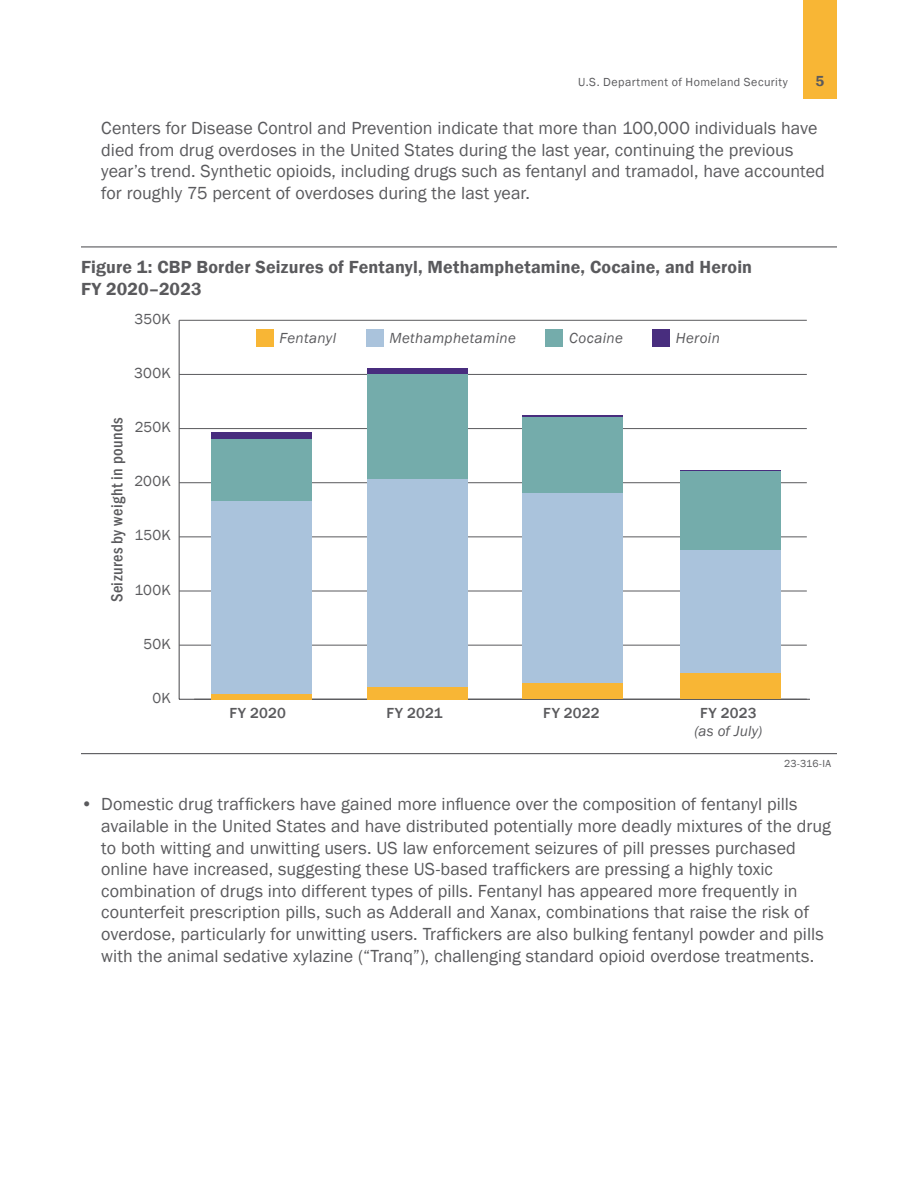
<style>
.page{position:relative;width:918px;height:1188px;background:#fff}
.page>*{position:absolute;margin:0;border:0;box-sizing:border-box;transform-origin:0 0}
.t1{font:18px/21.6px "Franklin Gothic";color:#5a5a5d}
.t2{font:600 18px/21.6px "Franklin Gothic";letter-spacing:.01em;color:#5a5a5d}
.t3{font:500 condensed 16.5px "Franklin Gothic";letter-spacing:.025em;color:#5a5a5d}
.t4{font:italic 15px "Franklin Gothic";letter-spacing:.025em;color:#5a5a5d}
.t5{font:15px "Franklin Gothic";letter-spacing:.015em;color:#5a5a5d}
.t6{font:500 15px "Franklin Gothic";letter-spacing:.015em;color:#5a5a5d}
.t7{font:600 15px "Franklin Gothic";color:#5a5a5d}
.t8{font:12px "Franklin Gothic";letter-spacing:.035em;color:#5a5a5d}
.t9{font:10.5px "Franklin Gothic";letter-spacing:.01em;color:#5a5a5d}
</style>
<div class="page">
<hr style="left:81px;top:753px;width:351px;height:1px;background:#5a5a5d">
<hr style="left:432px;top:753px;width:405px;height:1px;background:#5a5a5d">
<hr style="left:81px;top:246px;width:351px;height:1px;background:#5a5a5d">
<hr style="left:432px;top:246px;width:405px;height:1px;background:#5a5a5d">
<hr style="left:194px;top:699px;width:616px;height:1px;background:#5a5a5d">
<hr style="left:179px;top:320px;width:1px;height:379px;background:#5a5a5d">
<hr style="left:179px;top:699px;width:628px;height:1px;background:#5a5a5d">
<hr style="left:179px;top:645px;width:628px;height:1px;background:#5a5a5d">
<hr style="left:179px;top:591px;width:628px;height:1px;background:#5a5a5d">
<hr style="left:179px;top:537px;width:628px;height:1px;background:#5a5a5d">
<hr style="left:179px;top:482px;width:628px;height:1px;background:#5a5a5d">
<hr style="left:179px;top:428px;width:628px;height:1px;background:#5a5a5d">
<hr style="left:179px;top:374px;width:628px;height:1px;background:#5a5a5d">
<hr style="left:179px;top:320px;width:628px;height:1px;background:#5a5a5d">
<div style="left:212px;top:433px;width:100px;height:6px;background:#482d7e"></div>
<div style="left:367px;top:368px;width:101px;height:6px;background:#482d7e"></div>
<hr style="left:522px;top:415px;width:101px;height:2px;background:#482d7e">
<hr style="left:680px;top:470px;width:101px;height:2px;background:#482d7e">
<div style="left:212px;top:439px;width:100px;height:63px;background:#74acab"></div>
<div style="left:367px;top:374px;width:101px;height:105px;background:#74acab"></div>
<div style="left:522px;top:417px;width:101px;height:76px;background:#74acab"></div>
<div style="left:680px;top:472px;width:101px;height:78px;background:#74acab"></div>
<div style="left:212px;top:502px;width:100px;height:192px;background:#aac3dc"></div>
<div style="left:367px;top:479px;width:101px;height:208px;background:#aac3dc"></div>
<div style="left:522px;top:493px;width:101px;height:190px;background:#aac3dc"></div>
<div style="left:680px;top:550px;width:101px;height:124px;background:#aac3dc"></div>
<div style="left:212px;top:694px;width:100px;height:5px;background:#f8b635"></div>
<div style="left:367px;top:687px;width:101px;height:12px;background:#f8b635"></div>
<div style="left:522px;top:683px;width:101px;height:16px;background:#f8b635"></div>
<div style="left:680px;top:674px;width:101px;height:25px;background:#f8b635"></div>
<div style="left:256px;top:329px;width:17px;height:17px;background:#f8b635"></div>
<div style="left:546px;top:329px;width:17px;height:17px;background:#74acab"></div>
<div style="left:652px;top:329px;width:18px;height:17px;background:#482d7e"></div>
<div style="left:366px;top:329px;width:17px;height:17px;background:#aac3dc"></div>
<div style="left:803px;top:0;width:34px;height:99px;background:#f8b635"></div>
<p class="t8" style="left:578px;top:74px;width:211px">U.S. Department of Homeland Security</p>
<p class="t7" style="left:815px;top:71px;width:10px">5</p>
<p class="t1" style="left:101px;top:118px;width:725px">Centers for Disease Control and Prevention indicate that more than 100,000 individuals have died from drug overdoses in the United States during the last year, continuing the previous year’s trend. Synthetic opioids, including drugs such as fentanyl and tramadol, have accounted for roughly 75 percent of overdoses during the last year.</p>
<p class="t2" style="left:81px;top:256px;width:673px">Figure 1: CBP Border Seizures of Fentanyl, Methamphetamine, Cocaine, and Heroin<br>FY 2020–2023</p>
<p class="t5" style="left:134px;top:310px;width:38px">350K</p>
<p class="t5" style="left:134px;top:364px;width:38px">300K</p>
<p class="t3" style="left:106px;top:602px;width:187px;rotate:-90deg">Seizures by weight in pounds</p>
<p class="t5" style="left:135px;top:418px;width:38px">250K</p>
<p class="t5" style="left:134px;top:472px;width:38px">200K</p>
<p class="t5" style="left:135px;top:526px;width:38px">150K</p>
<p class="t5" style="left:135px;top:580px;width:38px">100K</p>
<p class="t5" style="left:143px;top:634px;width:29px">50K</p>
<p class="t5" style="left:152px;top:689px;width:20px">0K</p>
<p class="t4" style="left:279px;top:328px;width:58px">Fentanyl</p>
<p class="t4" style="left:389px;top:328px;width:128px">Methamphetamine</p>
<p class="t4" style="left:569px;top:328px;width:55px">Cocaine</p>
<p class="t4" style="left:676px;top:328px;width:46px">Heroin</p>
<p class="t6" style="left:229px;top:704px;width:58px">FY 2020</p>
<p class="t6" style="left:386px;top:704px;width:58px">FY 2021</p>
<p class="t6" style="left:543px;top:704px;width:58px">FY 2022</p>
<p class="t6" style="left:700px;top:704px;width:58px">FY 2023</p>
<p class="t4" style="left:694px;top:722px;width:69px">(as of July)</p>
<p class="t9" style="left:784px;top:757px;width:48px">23-316-IA</p>
<p class="t1" style="left:101px;top:794px;width:731px;text-indent:-20px">• Domestic drug traffickers have gained more influence over the composition of fentanyl pills available in the United States and have distributed potentially more deadly mixtures of the drug to both witting and unwitting users. US law enforcement seizures of pill presses purchased online have increased, suggesting these US‑based traffickers are pressing a highly toxic combination of drugs into different types of pills. Fentanyl has appeared more frequently in counterfeit prescription pills, such as Adderall and Xanax, combinations that raise the risk of overdose, particularly for unwitting users. Traffickers are also bulking fentanyl powder and pills with the animal sedative xylazine (“Tranq”), challenging standard opioid overdose treatments.</p>
</div>
